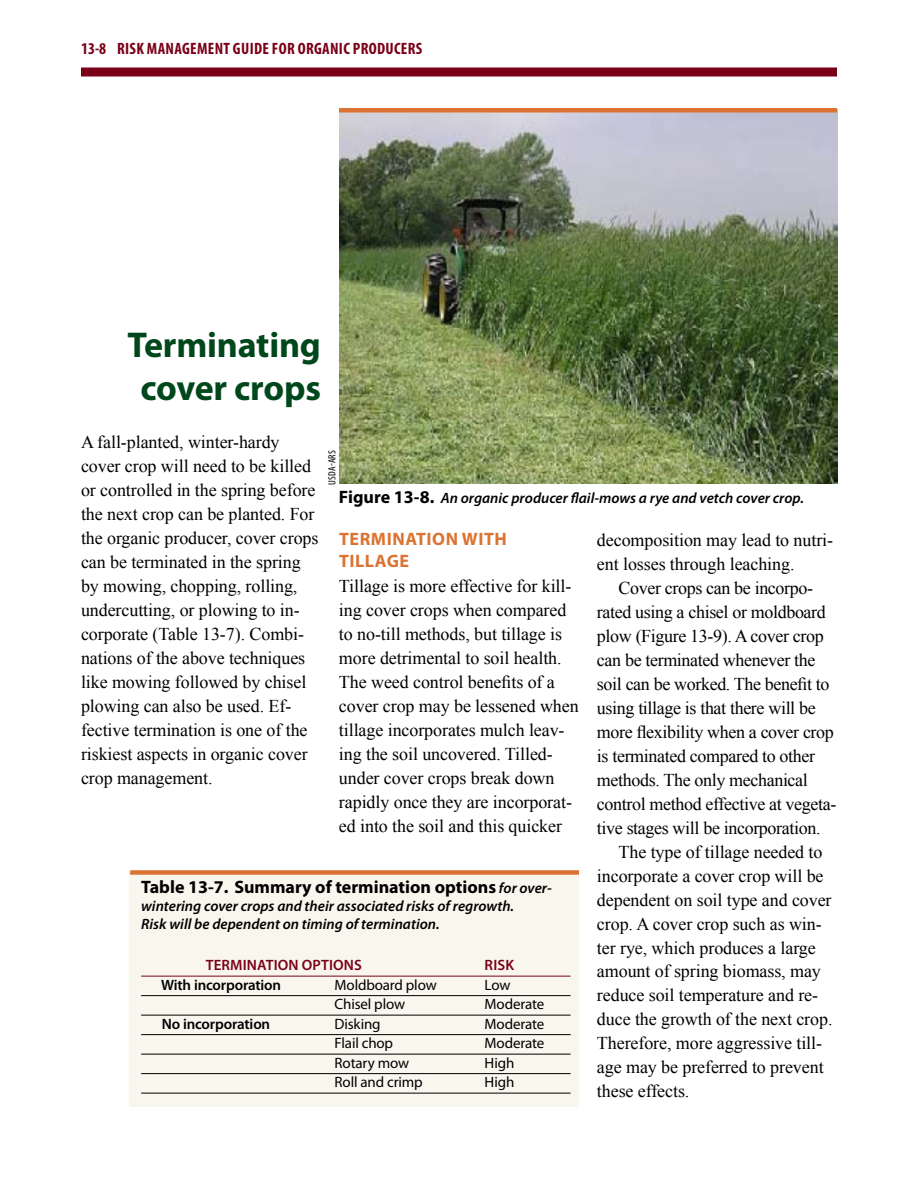
<style>
.page{position:relative;width:918px;height:1188px;background:#fff}
.page>*{position:absolute;margin:0;border:0;box-sizing:border-box;transform-origin:0 0}
.t1{font:700 36px/43.2px "Myriad Pro";letter-spacing:-.005em;color:#00471c;text-align:center}
.t2{font:18px/24px "Times New Roman";letter-spacing:-.005em;color:#000}
.t3{font:700 18px "Myriad Pro";color:#000}
.t4{font:700 18px/21.6px "Myriad Pro";letter-spacing:.03em;color:#dc7332}
.t5{font:700 condensed 16.5px "Myriad Pro";letter-spacing:.02em;color:#7a0019}
.t6{font:italic 600 15px/18px "Myriad Pro";color:#000}
.t7{font:15px "Myriad Pro";letter-spacing:-.01em;color:#000}
.t8{font:600 15px "Myriad Pro";letter-spacing:-.01em;color:#000}
.t9{font:600 15px "Myriad Pro";letter-spacing:.01em;color:#7a0019}
.t10{font:condensed 10.5px "Myriad Pro";letter-spacing:.015em;color:#000}
.s1{font-weight:700;font-style:normal;font-size:18px}
.s2{font-weight:600;font-style:italic;font-size:15px}
</style>
<div class="page">
<div style="left:81px;top:68px;width:756px;height:8px;background:#7a0019"></div>
<img style="left:339px;top:109px;width:499px;height:374px">
<div style="left:129px;top:871px;width:450px;height:236px;background:#f9f6ed"></div>
<hr style="left:141px;top:976px;width:430px;height:1px;background:#7a0019">
<hr style="left:141px;top:995px;width:430px;height:1px;background:#000">
<hr style="left:141px;top:1015px;width:430px;height:1px;background:#000">
<hr style="left:141px;top:1034px;width:430px;height:1px;background:#000">
<hr style="left:141px;top:1054px;width:430px;height:1px;background:#000">
<hr style="left:141px;top:1073px;width:430px;height:1px;background:#000">
<hr style="left:141px;top:1093px;width:430px;height:1px;background:#000">
<hr style="left:339px;top:108px;width:498px;height:4px;background:#dc7332">
<div style="left:130px;top:870px;width:449px;height:5px;background:#dc7332"></div>
<p class="t5" style="left:81px;top:38px;width:343px">13-8 RISK MANAGEMENT GUIDE FOR ORGANIC PRODUCERS</p>
<h1 class="t1" style="left:127px;top:322px;width:195px">Terminating cover crops</h1>
<p class="t2" style="left:81px;top:430px;width:239px">A fall-planted, winter-hardy cover crop will need to be killed or controlled in the spring before the next crop can be planted. For the organic producer, cover crops can be terminated in the spring by mowing, chopping, rolling, undercutting, or plowing to in&shy;corporate (Table 13-7). Combi&shy;nations of the above techniques like mowing followed by chisel plowing can also be used. Ef&shy;fective termination is one of the riskiest aspects in organic cover crop management.</p>
<p class="t10" style="left:326px;top:485px;width:35px;rotate:-90deg">USDA-ARS</p>
<p class="t6" style="left:339px;top:488px;width:467px"><span class="s1">Figure 13-8.</span> An organic producer flail-mows a rye and vetch cover crop.</p>
<p class="t4" style="left:339px;top:528px;width:169px">Termination with tillage</p>
<p class="t2" style="left:339px;top:574px;width:241px">Tillage is more effective for kill&shy;ing cover crops when compared to no-till methods, but tillage is more detrimental to soil health.<br>The weed control benefits of a cover crop may be lessened when tillage incorporates mulch leav&shy;ing the soil uncovered. Tilled&shy;under cover crops break down rapidly once they are incorporat&shy;ed into the soil and this quicker</p>
<p class="t2" style="left:597px;top:527px;width:238px">decomposition may lead to nutri&shy;ent losses through leaching.</p>
<p class="t2" style="left:619px;top:575px;width:196px">Cover crops can be incorpo-</p>
<p class="t2" style="left:597px;top:599px;width:230px">rated using a chisel or moldboard</p>
<p class="t2" style="left:597px;top:623px;width:228px">plow (Figure 13-9). A cover crop</p>
<p class="t2" style="left:597px;top:647px;width:220px">can be terminated whenever the</p>
<p class="t2" style="left:597px;top:671px;width:234px">soil can be worked. The benefit to</p>
<p class="t2" style="left:597px;top:695px;width:220px">using tillage is that there will be</p>
<p class="t2" style="left:597px;top:719px;width:238px">more flexibility when a cover crop</p>
<p class="t2" style="left:597px;top:743px;width:220px">is terminated compared to other</p>
<p class="t2" style="left:597px;top:767px;width:212px">methods. The only mechanical</p>
<p class="t2" style="left:597px;top:791px;width:241px">control method effective at vegeta-</p>
<p class="t2" style="left:597px;top:815px;width:225px">tive stages will be incorporation.</p>
<p class="t2" style="left:619px;top:839px;width:205px">The type of tillage needed to</p>
<p class="t2" style="left:597px;top:863px;width:228px">incorporate a cover crop will be</p>
<p class="t2" style="left:597px;top:887px;width:236px">dependent on soil type and cover</p>
<p class="t2" style="left:597px;top:911px;width:226px">crop. A cover crop such as win-</p>
<p class="t2" style="left:597px;top:935px;width:220px">ter rye, which produces a large</p>
<p class="t2" style="left:597px;top:959px;width:225px">amount of spring biomass, may</p>
<p class="t2" style="left:597px;top:983px;width:223px">reduce soil temperature and re-</p>
<p class="t2" style="left:597px;top:1007px;width:237px">duce the growth of the next crop.</p>
<p class="t2" style="left:597px;top:1031px;width:227px">Therefore, more aggressive till-</p>
<p class="t2" style="left:597px;top:1055px;width:228px">age may be preferred to prevent</p>
<p class="t2" style="left:597px;top:1079px;width:94px">these effects.</p>
<p class="t3" style="left:141px;top:875px;width:412px">Table 13-7. Summary of termination options <span class="s2">for over-</span></p>
<p class="t6" style="left:141px;top:897px;width:375px">wintering cover crops and their associated risks of regrowth.<br>Risk will be dependent on timing of termination.</p>
<p class="t9" style="left:206px;top:956px;width:158px">Termination options</p>
<p class="t9" style="left:485px;top:956px;width:31px">Risk</p>
<p class="t8" style="left:161px;top:975px;width:121px">With incorporation</p>
<p class="t7" style="left:335px;top:976px;width:104px">Moldboard plow</p>
<p class="t7" style="left:485px;top:976px;width:27px">Low</p>
<p class="t7" style="left:335px;top:995px;width:72px">Chisel plow</p>
<p class="t7" style="left:485px;top:995px;width:61px">Moderate</p>
<p class="t8" style="left:162px;top:1014px;width:110px">No incorporation</p>
<p class="t7" style="left:335px;top:1015px;width:48px">Disking</p>
<p class="t7" style="left:485px;top:1015px;width:61px">Moderate</p>
<p class="t7" style="left:335px;top:1034px;width:60px">Flail chop</p>
<p class="t7" style="left:485px;top:1034px;width:61px">Moderate</p>
<p class="t7" style="left:335px;top:1054px;width:76px">Rotary mow</p>
<p class="t7" style="left:485px;top:1054px;width:31px">High</p>
<p class="t7" style="left:335px;top:1073px;width:90px">Roll and crimp</p>
<p class="t7" style="left:485px;top:1073px;width:31px">High</p>
</div>
